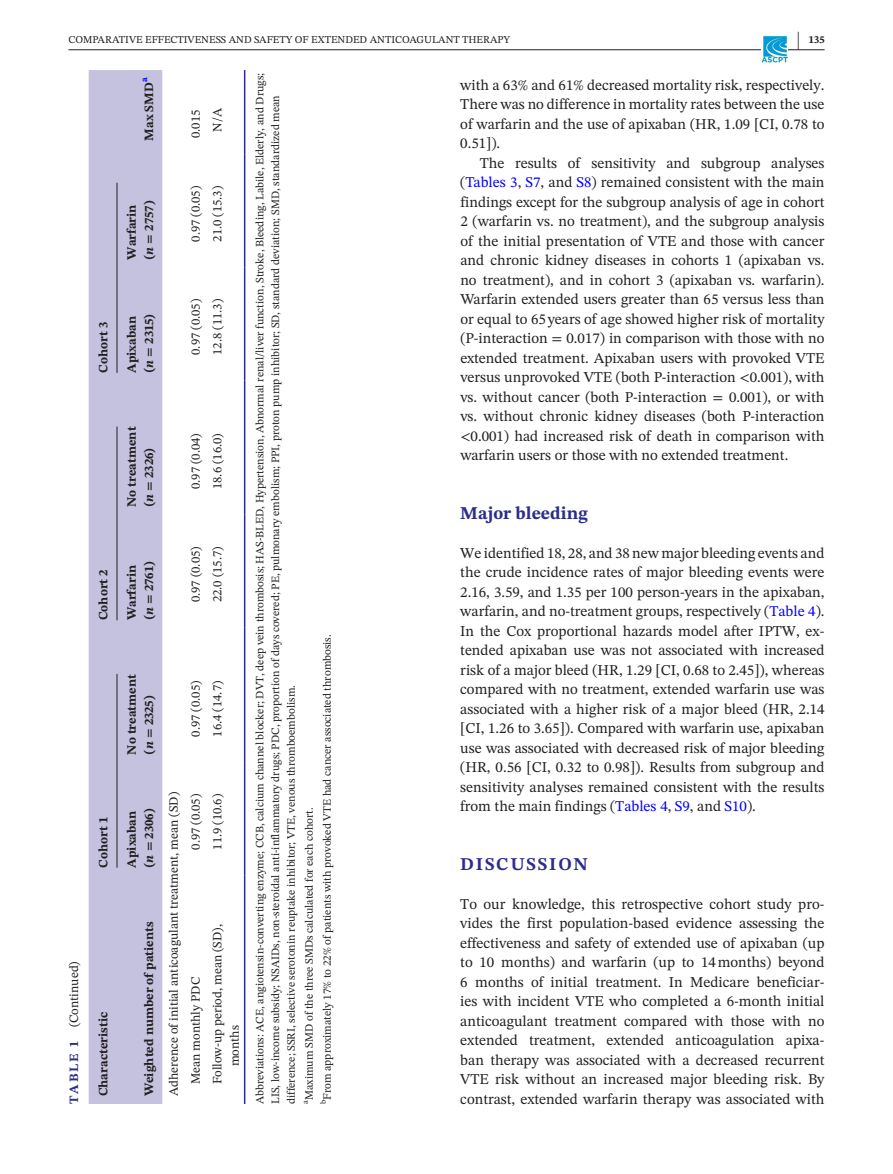
<style>
.page{position:relative;width:893px;height:1174px;background:#fff}
.page>*{position:absolute;margin:0;border:0;box-sizing:border-box;transform-origin:0 0}
.t1{font:700 21px "STIX Two Text";color:#231f20;scale:.42 1}
.t2{font:700 18px "STIX Two Text";color:#2c2d8c}
.t3{font:700 18px "STIX Two Text";letter-spacing:.1em;color:#2c2d8c}
.t4{font:15px/19.5px "STIX Two Text";color:#231f20;text-align:justify}
.t5{font:12.75px/21.8px "STIX Two Text";color:#231f20}
.t6{font:700 12.75px/17.2px "STIX Two Text";color:#231f20}
.t7{font:700 12.75px "STIX Two Text";letter-spacing:.14em;color:#2c2d8c}
.t8{font:11.25px/15.8px "STIX Two Text";color:#231f20}
.t9{font:10.5px "STIX Two Text";color:#231f20}
.t10{font:700 10.5px "STIX Two Text";color:#231f20}
.t11{font:7.8px "STIX Two Text";color:#231f20}
.s1{color:#00f}
.s2{font-family:"STIX"}
.s3{font-style:italic}
</style>
<div class="page">
<hr style="left:68px;top:49px;width:756px;height:1px;background:#231f20">
<img style="left:762px;top:37px;width:25px;height:25px">
<div style="left:89px;top:70px;width:73px;height:1034px;background:#c4c2df"></div>
<hr style="left:244px;top:875px;width:1px;height:229px;background:#2c2d8c">
<hr style="left:244px;top:762px;width:1px;height:113px;background:#2c2d8c">
<hr style="left:244px;top:628px;width:1px;height:134px;background:#2c2d8c">
<hr style="left:244px;top:515px;width:1px;height:113px;background:#2c2d8c">
<hr style="left:244px;top:380px;width:1px;height:135px;background:#2c2d8c">
<hr style="left:244px;top:267px;width:1px;height:113px;background:#2c2d8c">
<hr style="left:244px;top:154px;width:1px;height:113px;background:#2c2d8c">
<hr style="left:244px;top:70px;width:1px;height:84px;background:#2c2d8c">
<hr style="left:117px;top:674px;width:1px;height:193px;background:#231f20">
<hr style="left:117px;top:426px;width:1px;height:194px;background:#231f20">
<hr style="left:117px;top:183px;width:1px;height:190px;background:#231f20">
<h1 class="t1" style="left:797px;top:24px;width:8px">|</h1>
<p class="t9" style="left:68px;top:32px;width:443px">COMPARATIVE EFFECTIVENESS AND SAFETY OF EXTENDED ANTICOAGULANT THERAPY</p>
<p class="t10" style="left:809px;top:32px;width:17px">135</p>
<p class="t4" style="left:460px;top:75px;width:366px">with a 63% and 61% decreased mortality risk, respectively.<br>There was no difference in mortality rates between the use of warfarin and the use of apixaban (HR, 1.09 [CI, 0.78 to 0.51]).</p>
<p class="t4" style="left:460px;top:153px;width:366px;text-indent:20px">The results of sensitivity and subgroup analyses (<span class="s1">Tables 3</span>, <span class="s1">S7</span>, and <span class="s1">S8</span>) remained consistent with the main findings except for the subgroup analysis of age in cohort 2 (warfarin vs. no treatment), and the subgroup analysis of the initial presentation of VTE and those with cancer and chronic kidney diseases in cohorts 1 (apixaban vs. no treatment), and in cohort 3 (apixaban vs. warfarin).<br>Warfarin extended users greater than 65 versus less than or equal to 65 years of age showed higher risk of mortality (P-interaction <span class="s2">=</span> 0.017) in comparison with those with no extended treatment. Apixaban users with provoked VTE versus unprovoked VTE (both P-interaction <span class="s2">&lt;</span>0.001), with vs. without cancer (both P-interaction <span class="s2">=</span> 0.001), or with vs. without chronic kidney diseases (both P-interaction <span class="s2">&lt;</span>0.001) had increased risk of death in comparison with warfarin users or those with no extended treatment.</p>
<p class="t8" style="left:252px;top:1104px;width:1032px;rotate:-90deg">Abbreviations: ACE, angiotensin-converting enzyme; CCB, calcium channel blocker; DVT, deep vein thrombosis; HAS-BLED, Hypertension, Abnormal renal/liver function, Stroke, Bleeding, Labile, Elderly, and Drugs;<br>LIS, low-income subsidy; NSAIDs, non-steroidal anti-inflammatory drugs; PDC, proportion of days covered; PE, pulmonary embolism; PPI, proton pump inhibitor; SD, standard deviation; SMD, standardized mean difference; SSRI, selective serotonin reuptake inhibitor; VTE, venous thromboembolism.</p>
<p class="t6" style="left:140px;top:141px;width:65px;rotate:-90deg">Max SMD<sup>a</sup></p>
<p class="t5" style="left:206px;top:132px;width:25px;rotate:-90deg">N/A</p>
<p class="t5" style="left:185px;top:138px;width:30px;rotate:-90deg">0.015</p>
<p class="t5" style="left:185px;top:242px;width:57px;rotate:-90deg">0.97 (0.05)</p>
<p class="t5" style="left:206px;top:242px;width:57px;rotate:-90deg">21.0 (15.3)</p>
<p class="t6" style="left:123px;top:260px;width:61px;rotate:-90deg">Warfarin (<span class="s3">n</span> <span class="s2">=</span> 2757)</p>
<p class="t5" style="left:185px;top:355px;width:57px;rotate:-90deg">0.97 (0.05)</p>
<p class="t5" style="left:206px;top:355px;width:57px;rotate:-90deg">12.8 (11.3)</p>
<p class="t6" style="left:123px;top:373px;width:61px;rotate:-90deg">Apixaban (<span class="s3">n</span> <span class="s2">=</span> 2315)</p>
<p class="t6" style="left:95px;top:373px;width:52px;rotate:-90deg">Cohort 3</p>
<p class="t6" style="left:123px;top:507px;width:82px;rotate:-90deg">No treatment (<span class="s3">n</span> <span class="s2">=</span> 2326)</p>
<p class="t5" style="left:206px;top:489px;width:57px;rotate:-90deg">18.6 (16.0)</p>
<p class="t5" style="left:185px;top:489px;width:57px;rotate:-90deg">0.97 (0.04)</p>
<p class="t2" style="left:460px;top:500px;width:129px">Major bleeding</p>
<p class="t4" style="left:460px;top:543px;width:366px">We identified 18, 28, and 38 new major bleeding events and the crude incidence rates of major bleeding events were 2.16, 3.59, and 1.35 per 100 person-years in the apixaban, warfarin, and no-treatment groups, respectively (<span class="s1">Table 4</span>).<br>In the Cox proportional hazards model after IPTW, ex&shy;tended apixaban use was not associated with increased risk of a major bleed (HR, 1.29 [CI, 0.68 to 2.45]), whereas compared with no treatment, extended warfarin use was associated with a higher risk of a major bleed (HR, 2.14 [CI, 1.26 to 3.65]). Compared with warfarin use, apixaban use was associated with decreased risk of major bleeding (HR, 0.56 [CI, 0.32 to 0.98]). Results from subgroup and sensitivity analyses remained consistent with the results from the main findings (<span class="s1">Tables 4</span>, <span class="s1">S9</span>, and <span class="s1">S10</span>).</p>
<p class="t5" style="left:206px;top:602px;width:57px;rotate:-90deg">22.0 (15.7)</p>
<p class="t5" style="left:185px;top:602px;width:57px;rotate:-90deg">0.97 (0.05)</p>
<p class="t6" style="left:123px;top:620px;width:61px;rotate:-90deg">Warfarin (<span class="s3">n</span> <span class="s2">=</span> 2761)</p>
<p class="t6" style="left:95px;top:620px;width:52px;rotate:-90deg">Cohort 2</p>
<p class="t8" style="left:319px;top:1099px;width:467px;rotate:-90deg">From approximately 17% to 22% of patients with provoked VTE had cancer associated thrombosis.</p>
<p class="t6" style="left:123px;top:754px;width:82px;rotate:-90deg">No treatment (<span class="s3">n</span> <span class="s2">=</span> 2325)</p>
<p class="t5" style="left:206px;top:736px;width:57px;rotate:-90deg">16.4 (14.7)</p>
<p class="t5" style="left:185px;top:736px;width:57px;rotate:-90deg">0.97 (0.05)</p>
<p class="t5" style="left:163px;top:1084px;width:294px;text-indent:-12px;rotate:-90deg">Adherence of initial anticoagulant treatment, mean (SD)<br>Mean monthly PDC</p>
<p class="t5" style="left:206px;top:849px;width:57px;rotate:-90deg">11.9 (10.6)</p>
<p class="t5" style="left:185px;top:849px;width:57px;rotate:-90deg">0.97 (0.05)</p>
<p class="t8" style="left:301px;top:1100px;width:294px;rotate:-90deg">Maximum SMD of the three SMDs calculated for each cohort.</p>
<p class="t6" style="left:123px;top:867px;width:61px;rotate:-90deg">Apixaban (<span class="s3">n</span> <span class="s2">=</span> 2306)</p>
<p class="t6" style="left:95px;top:867px;width:52px;rotate:-90deg">Cohort 1</p>
<p class="t3" style="left:460px;top:851px;width:129px">DISCUSSION</p>
<p class="t4" style="left:460px;top:894px;width:366px">To our knowledge, this retrospective cohort study pro&shy;vides the first population-based evidence assessing the effectiveness and safety of extended use of apixaban (up to 10 months) and warfarin (up to 14months) beyond 6 months of initial treatment. In Medicare beneficiar&shy;ies with incident VTE who completed a 6-month initial anticoagulant treatment compared with those with no extended treatment, extended anticoagulation apixa&shy;ban therapy was associated with a decreased recurrent VTE risk without an increased major bleeding risk. By contrast, extended warfarin therapy was associated with</p>
<p class="t6" style="left:140px;top:1096px;width:177px;rotate:-90deg">Weighted number of patients</p>
<p class="t5" style="left:208px;top:1066px;width:144px;line-height:17.2px;text-indent:-18px;rotate:-90deg">Follow-up period, mean (SD), months</p>
<p class="t5" style="left:63px;top:1027px;width:68px;rotate:-90deg">(Continued)</p>
<p class="t6" style="left:95px;top:1096px;width:86px;rotate:-90deg">Characteristic</p>
<p class="t7" style="left:65px;top:1104px;width:64px;rotate:-90deg">TABLE 1</p>
<p class="t11" style="left:318px;top:1104px;width:6px;rotate:-90deg">b</p>
<p class="t11" style="left:300px;top:1104px;width:5px;rotate:-90deg">a</p>
</div>
